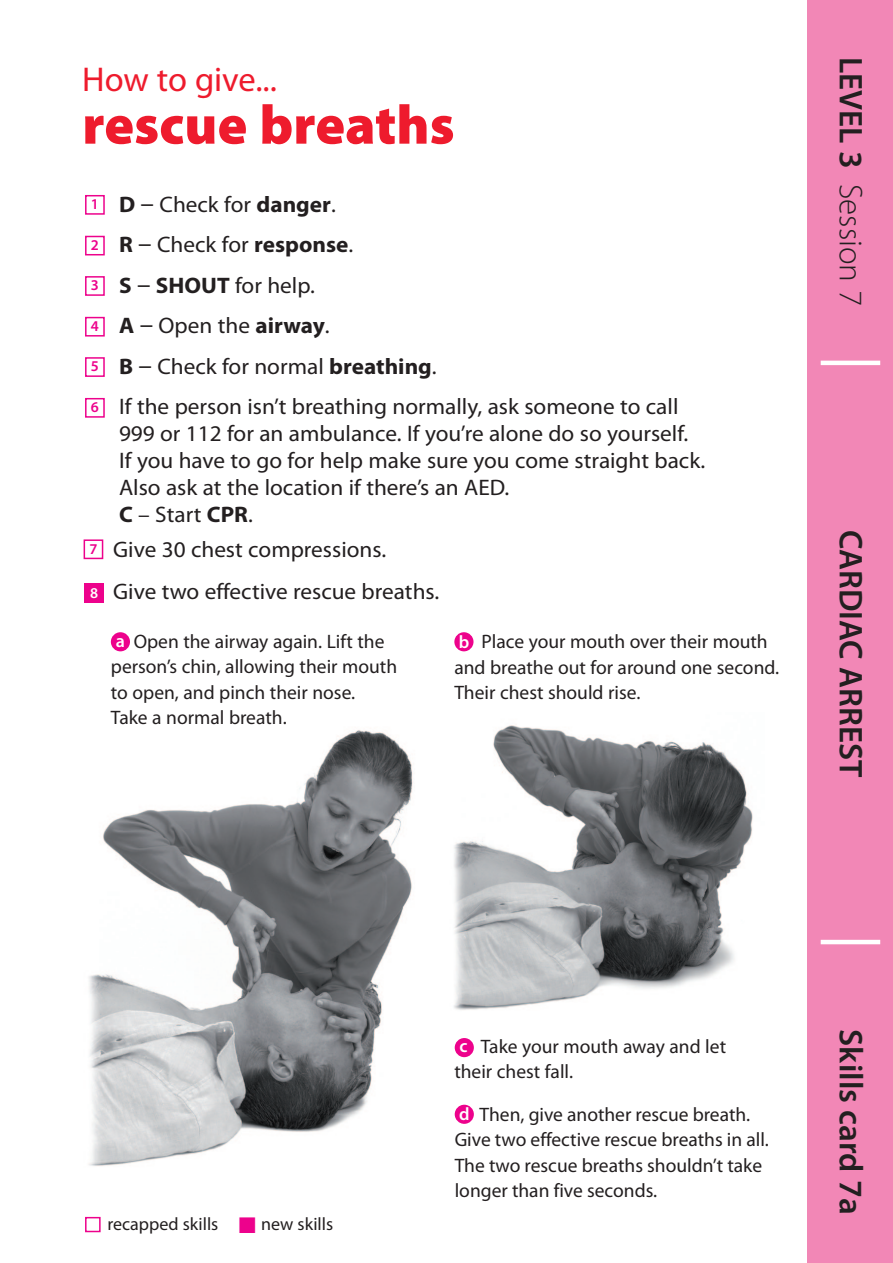
<style>
.page{position:relative;width:893px;height:1263px;background:#fff}
.page>*{position:absolute;margin:0;border:0;box-sizing:border-box;transform-origin:0 0}
.t1{font:900 55.5px "Myriad Pro";color:#ee1b2d}
.t2{font:34.5px "Myriad Pro";letter-spacing:-.005em;color:#ee1b2d}
.t3{font:600 33px "Myriad Pro";color:#231f20}
.t4{font:300 33px "Myriad Pro";color:#231f20}
.t5{font:22.5px/40.5px "Myriad Pro";color:#231f20}
.t6{font:19.5px/25.5px "Myriad Pro";color:#231f20}
.t7{font:18px "Myriad Pro";color:#231f20}
.t8{font:600 18px "Myriad Pro";color:#fff}
.t9{font:600 15px "Myriad Pro";color:#ed028c}
.t10{font:600 15px "Myriad Pro";color:#fff}
.s1{font-weight:700}
.s2{font-size:27px}
.s3{font-weight:600}
.s4{font-weight:600;font-size:18px;color:#fff}
.s5{color:#fff}
.s6{color:#ed028c}
</style>
<div class="page">
<svg style="left:807px;top:327px;width:1px;height:62px"></svg>
<div style="left:808px;top:0;width:85px;height:1263px;background:#f287b6"></div>
<div style="left:85px;top:195px;width:20px;height:20px;border:2px solid #ed028c"></div>
<div style="left:85px;top:236px;width:20px;height:19px;border:2px solid #ed028c"></div>
<div style="left:85px;top:276px;width:20px;height:20px;border:2px solid #ed028c"></div>
<div style="left:85px;top:317px;width:20px;height:20px;border:2px solid #ed028c"></div>
<div style="left:85px;top:357px;width:20px;height:20px;border:2px solid #ed028c"></div>
<div style="left:85px;top:398px;width:20px;height:20px;border:2px solid #ed028c"></div>
<img style="left:89px;top:730px;width:324px;height:436px">
<div style="left:84px;top:583px;width:20px;height:20px;background:#ed028c"></div>
<div style="left:84px;top:539px;width:19px;height:20px;border:2px solid #ed028c"></div>
<img style="left:454px;top:725px;width:299px;height:285px">
<hr style="left:821px;top:361px;width:59px;height:4px;background:#fff">
<hr style="left:821px;top:940px;width:59px;height:4px;background:#fff">
<div style="left:455px;top:1038px;width:19px;height:19px;background:#ed028c;border-radius:50%"></div>
<div style="left:455px;top:1105px;width:19px;height:19px;background:#ed028c;border-radius:50%"></div>
<div style="left:85px;top:1217px;width:16px;height:15px;border:2px solid #ed028c"></div>
<div style="left:111px;top:632px;width:19px;height:19px;background:#ed028c;border-radius:50%"></div>
<div style="left:454px;top:632px;width:19px;height:19px;background:#ed028c;border-radius:50%"></div>
<h2 class="t2" style="left:82px;top:61px;width:196px">How to give...</h2>
<h1 class="t1" style="left:82px;top:93px;width:374px">rescue breaths</h1>
<p class="t9" style="left:91px;top:196px;width:10px">1</p>
<p class="t9" style="left:91px;top:237px;width:10px">2</p>
<p class="t9" style="left:91px;top:277px;width:10px">3</p>
<p class="t9" style="left:91px;top:318px;width:10px">4</p>
<p class="t9" style="left:91px;top:358px;width:10px">5</p>
<p class="t9" style="left:91px;top:399px;width:10px">6</p>
<p class="t5" style="left:119px;top:184px;width:561px"><span class="s1">D</span> <span class="s2">–</span> Check for <span class="s1">danger</span>.<br><span class="s1">R</span> <span class="s2">–</span> Check for <span class="s1">response</span>.<br><span class="s1">S</span> <span class="s2">–</span> <span class="s1">SHOUT</span> for help.<br><span class="s1">A</span> <span class="s2">–</span> Open the <span class="s1">airway</span>.<br><span class="s1">B</span> <span class="s2">–</span> Check for normal <span class="s1">breathing</span>.<br>If the person isn’t breathing normally, ask someone to call</p>
<p class="t5" style="left:119px;top:421px;width:588px;line-height:27px">999 or 112 for an ambulance. If you’re alone do so yourself.<br>If you have to go for help make sure you come straight back.<br>Also ask at the location if there’s an AED.<br><span class="s1">C</span> – Start <span class="s1">CPR</span>.</p>
<h3 class="t4" style="left:869px;top:57px;width:251px;rotate:90deg"><span class="s3">LEVEL 3</span> Session 7</h3>
<p class="t5" style="left:113px;top:529px;width:327px;line-height:42px;text-indent:-24px"><sup>7</sup> Give 30 chest compressions.<br>Give two effective rescue breaths.</p>
<h3 class="t3" style="left:869px;top:529px;width:249px;rotate:90deg">CARDIAC ARREST</h3>
<p class="t10" style="left:90px;top:584px;width:10px">8</p>
<p class="t6" style="left:111px;top:629px;width:288px"><span class="s4">a</span> Open the airway again. Lift the person’s chin, allowing their mouth to open, and pinch their nose.<br>Take a normal breath.</p>
<p class="t8" style="left:459px;top:632px;width:12px">b</p>
<p class="t6" style="left:454px;top:629px;width:326px;text-indent:27px">Place your mouth over their mouth and breathe out for around one second.<br>Their chest should rise.</p>
<p class="t7" style="left:85px;top:1213px;width:250px"><span class="s5">■</span> recapped skills <span class="s6">■</span> new skills</p>
<p class="t6" style="left:454px;top:1034px;width:273px;text-indent:26px">Take your mouth away and let their chest fall.</p>
<p class="t6" style="left:455px;top:1102px;width:316px;text-indent:25px">Then, give another rescue breath.<br>Give two effective rescue breaths in all.<br>The two rescue breaths shouldn’t take longer than five seconds.</p>
<p class="t8" style="left:460px;top:1036px;width:10px">c</p>
<p class="t8" style="left:459px;top:1104px;width:12px">d</p>
<h3 class="t3" style="left:869px;top:1029px;width:187px;rotate:90deg">Skills card 7a</h3>
</div>
